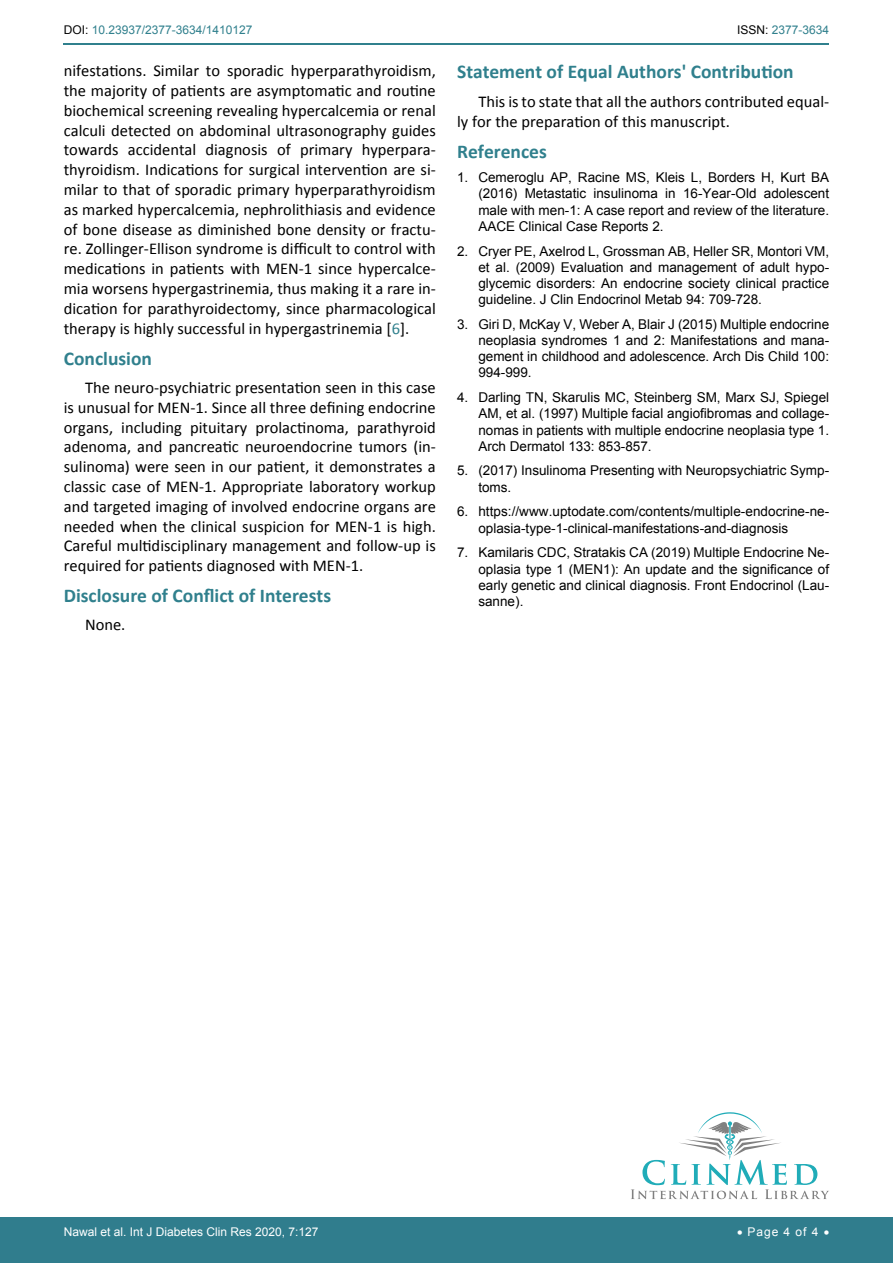
<style>
.page{position:relative;width:893px;height:1263px;background:#fff}
.page>*{position:absolute;margin:0;border:0;box-sizing:border-box;transform-origin:0 0}
.t1{font:700 19.5px "Calibri";color:#30808d}
.t2{font:16.5px/19.8px "Calibri";color:#000;text-align:justify}
.t3{font:13.5px/16.2px "Arial";color:#000;text-align:justify}
.t4{font:12px "Arial";color:#fff}
.t5{font:12px "Arial";color:#30808d}
.s1{color:#000}
.s2{color:#30808d}
</style>
<div class="page">
<hr style="left:64px;top:43px;width:765px;height:2px;background:#30808d">
<div style="left:0;top:1217px;width:893px;height:46px;background:#307d8d"></div>
<svg style="left:631px;top:1112px;width:198px;height:87px"></svg>
<p class="t5" style="left:64px;top:22px;width:190px"><span class="s1">DOI:</span> 10.23937/2377-3634/1410127</p>
<p class="t5" style="left:737px;top:22px;width:94px"><span class="s1">ISSN:</span> 2377-3634</p>
<p class="t2" style="left:64px;top:61px;width:374px">nifestations. Similar to sporadic hyperparathyroidism, the majority of patients are asymptomatic and routine biochemical screening revealing hypercalcemia or renal calculi detected on abdominal ultrasonography guides towards accidental diagnosis of primary hyperpara&shy;thyroidism. Indications for surgical intervention are si&shy;milar to that of sporadic primary hyperparathyroidism as marked hypercalcemia, nephrolithiasis and evidence of bone disease as diminished bone density or fractu&shy;re. Zollinger-Ellison syndrome is difficult to control with medications in patients with MEN-1 since hypercalce&shy;mia worsens hypergastrinemia, thus making it a rare in&shy;dication for parathyroidectomy, since pharmacological therapy is highly successful in hypergastrinemia [<span class="s2">6</span>].</p>
<p class="t1" style="left:64px;top:346px;width:90px">Conclusion</p>
<p class="t2" style="left:64px;top:378px;width:374px;text-indent:21px">The neuro-psychiatric presentation seen in this case is unusual for MEN-1. Since all three defining endocrine organs, including pituitary prolactinoma, parathyroid adenoma, and pancreatic neuroendocrine tumors (in&shy;sulinoma) were seen in our patient, it demonstrates a classic case of MEN-1. Appropriate laboratory workup and targeted imaging of involved endocrine organs are needed when the clinical suspicion for MEN-1 is high.<br>Careful multidisciplinary management and follow-up is required for patients diagnosed with MEN-1.</p>
<p class="t1" style="left:64px;top:583px;width:269px">Disclosure of Conflict of Interests</p>
<p class="t2" style="left:85px;top:615px;width:42px">None.</p>
<p class="t1" style="left:457px;top:59px;width:338px">Statement of Equal Authors' Contribution</p>
<p class="t2" style="left:457px;top:91px;width:374px;text-indent:21px">This is to state that all the authors contributed equal&shy;ly for the preparation of this manuscript.</p>
<p class="t1" style="left:457px;top:139px;width:91px">References</p>
<p class="t3" style="left:478px;top:170px;width:352px;text-indent:-21px">1. Cemeroglu AP, Racine MS, Kleis L, Borders H, Kurt BA (2016) Metastatic insulinoma in 16-Year-Old adolescent male with men-1: A case report and review of the literature.<br>AACE Clinical Case Reports 2.</p>
<p class="t3" style="left:478px;top:243px;width:352px;text-indent:-21px">2. Cryer PE, Axelrod L, Grossman AB, Heller SR, Montori VM, et al. (2009) Evaluation and management of adult hypo&shy;glycemic disorders: An endocrine society clinical practice guideline. J Clin Endocrinol Metab 94: 709-728.</p>
<p class="t3" style="left:478px;top:316px;width:352px;text-indent:-21px">3. Giri D, McKay V, Weber A, Blair J (2015) Multiple endocrine neoplasia syndromes 1 and 2: Manifestations and mana&shy;gement in childhood and adolescence. Arch Dis Child 100:<br>994-999.</p>
<p class="t3" style="left:478px;top:389px;width:352px;text-indent:-21px">4. Darling TN, Skarulis MC, Steinberg SM, Marx SJ, Spiegel AM, et al. (1997) Multiple facial angiofibromas and collage&shy;nomas in patients with multiple endocrine neoplasia type 1.<br>Arch Dermatol 133: 853-857.</p>
<p class="t3" style="left:478px;top:463px;width:352px;text-indent:-21px">5. (2017) Insulinoma Presenting with Neuropsychiatric Symp&shy;toms.</p>
<p class="t3" style="left:478px;top:504px;width:352px;text-indent:-21px">6. https://www.uptodate.com/contents/multiple-endocrine-ne&shy;oplasia-type-1-clinical-manifestations-and-diagnosis</p>
<p class="t3" style="left:478px;top:545px;width:352px;text-indent:-21px">7. Kamilaris CDC, Stratakis CA (2019) Multiple Endocrine Ne&shy;oplasia type 1 (MEN1): An update and the significance of early genetic and clinical diagnosis. Front Endocrinol (Lau&shy;sanne).</p>
<p class="t4" style="left:64px;top:1223px;width:256px">Nawal et al. Int J Diabetes Clin Res 2020, 7:127</p>
<p class="t4" style="left:737px;top:1223px;width:94px">• Page 4 of 4 •</p>
</div>
